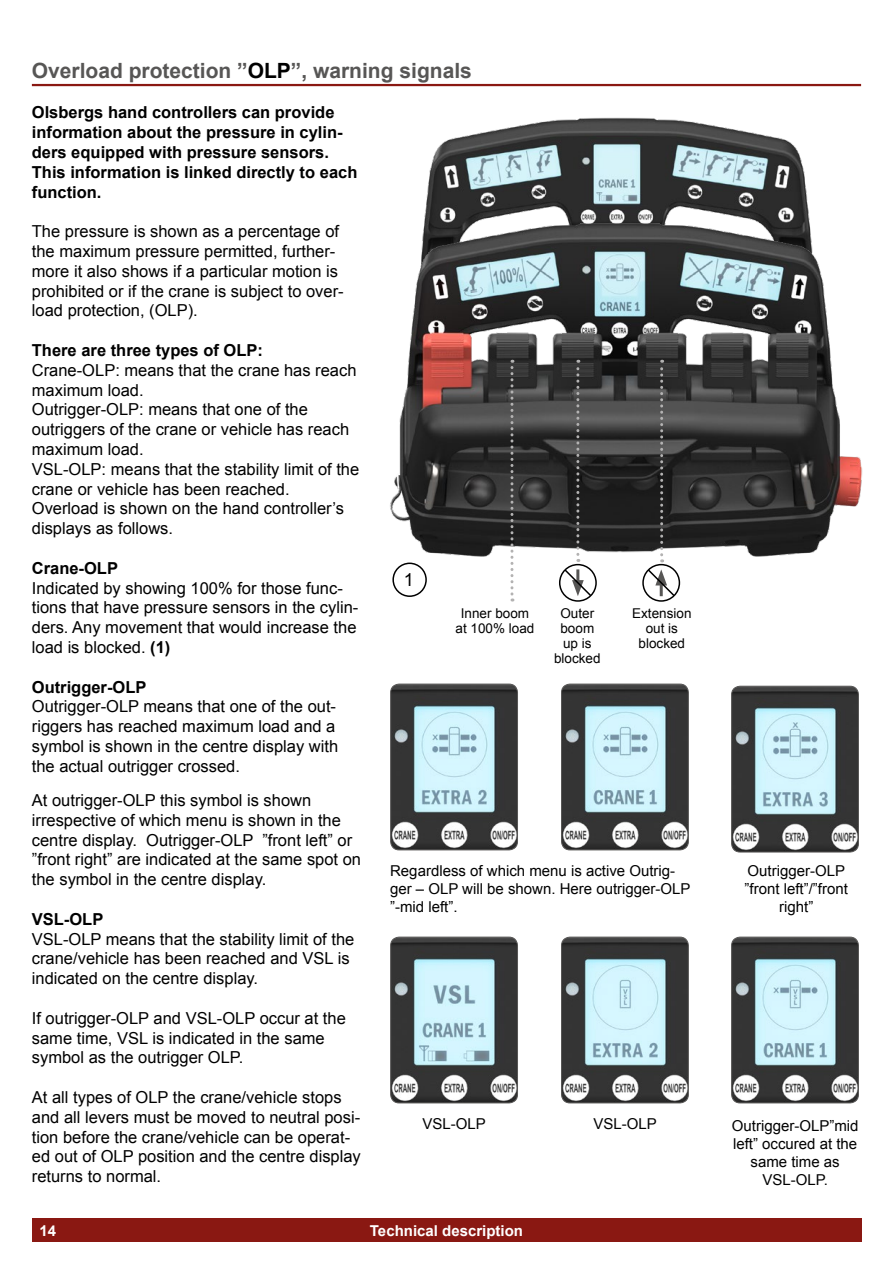
<style>
.page{position:relative;width:893px;height:1263px;background:#fff}
.page>*{position:absolute;margin:0;border:0;box-sizing:border-box;transform-origin:0 0}
.t1{font:700 21px "Arial";color:#575655}
.t2{font:18px "Arial";color:#000}
.t3{font:16.5px/19.8px "Arial";color:#000}
.t4{font:700 16.5px/19.8px "Arial";color:#000}
.t5{font:15px/18px "Arial";color:#000;text-align:center}
.t6{font:700 15px "Arial";color:#fff}
.t7{font:13.5px/15px "Arial";color:#000;text-align:center}
.s1{color:#000}
.s2{font-weight:700}
</style>
<div class="page">
<img style="left:427px;top:117px;width:380px;height:74px">
<div style="left:32px;top:1218px;width:829px;height:24px;background:#8a1812"></div>
<hr style="left:32px;top:84px;width:829px;height:2px;background:#8a1812">
<img style="left:390px;top:191px;width:473px;height:372px">
<img style="left:391px;top:684px;width:126px;height:166px">
<div style="left:390px;top:684px;width:128px;height:166px;border:1px solid #575655;border-radius:9px"></div>
<img style="left:561px;top:684px;width:127px;height:166px">
<div style="left:561px;top:684px;width:128px;height:166px;border:1px solid #575655;border-radius:9px"></div>
<img style="left:732px;top:686px;width:126px;height:166px">
<div style="left:731px;top:686px;width:128px;height:166px;border:1px solid #575655;border-radius:9px"></div>
<img style="left:391px;top:938px;width:126px;height:165px">
<div style="left:390px;top:936px;width:128px;height:167px;border:1px solid #575655;border-radius:9px"></div>
<img style="left:561px;top:938px;width:127px;height:165px">
<div style="left:561px;top:936px;width:128px;height:167px;border:1px solid #575655;border-radius:9px"></div>
<img style="left:732px;top:938px;width:126px;height:165px">
<div style="left:731px;top:936px;width:128px;height:167px;border:1px solid #575655;border-radius:9px"></div>
<div style="left:392px;top:562px;width:35px;height:35px;border:2px solid #000;border-radius:50%"></div>
<svg style="left:660px;top:360px;width:3px;height:202px"></svg>
<svg style="left:576px;top:360px;width:3px;height:202px"></svg>
<svg style="left:510px;top:360px;width:3px;height:241px"></svg>
<div style="left:642px;top:564px;width:38px;height:38px;border:2px solid #000;border-radius:50%"></div>
<svg style="left:646px;top:568px;width:30px;height:30px"></svg>
<div style="left:559px;top:564px;width:38px;height:38px;border:2px solid #000;border-radius:50%"></div>
<svg style="left:563px;top:568px;width:30px;height:30px"></svg>
<p class="t1" style="left:32px;top:56px;width:441px">Overload protection ”<span class="s1">OLP</span>”, warning signals</p>
<p class="t4" style="left:32px;top:103px;width:327px">Olsbergs hand controllers can provide information about the pressure in cylin&shy;ders equipped with pressure sensors.<br>This information is linked directly to each function.</p>
<p class="t3" style="left:32px;top:222px;width:313px">The pressure is shown as a percentage of the maximum pressure permitted, further&shy;more it also shows if a particular motion is prohibited or if the crane is subject to over&shy;load protection, (OLP).</p>
<p class="t4" style="left:32px;top:341px;width:233px">There are three types of OLP:</p>
<p class="t3" style="left:32px;top:360px;width:329px">Crane-OLP: means that the crane has reach maximum load.<br>Outrigger-OLP: means that one of the outriggers of the crane or vehicle has reach maximum load.<br>VSL-OLP: means that the stability limit of the crane or vehicle has been reached.<br>Overload is shown on the hand controller’s displays as follows.</p>
<p class="t4" style="left:32px;top:559px;width:88px">Crane-OLP</p>
<p class="t3" style="left:32px;top:578px;width:328px">Indicated by showing 100% for those func&shy;tions that have pressure sensors in the cylin&shy;ders. Any movement that would increase the load is blocked. <span class="s2">(1)</span></p>
<p class="t4" style="left:32px;top:677px;width:116px">Outrigger-OLP</p>
<p class="t3" style="left:32px;top:697px;width:308px">Outrigger-OLP means that one of the out&shy;riggers has reached maximum load and a symbol is shown in the centre display with the actual outrigger crossed.</p>
<p class="t3" style="left:32px;top:790px;width:331px">At outrigger-OLP this symbol is shown irrespective of which menu is shown in the centre display. Outrigger-OLP ”front left” or ”front right” are indicated at the same spot on the symbol in the centre display.</p>
<p class="t4" style="left:32px;top:910px;width:73px">VSL-OLP</p>
<p class="t3" style="left:32px;top:929px;width:324px">VSL-OLP means that the stability limit of the crane/vehicle has been reached and VSL is indicated on the centre display.</p>
<p class="t3" style="left:32px;top:1008px;width:315px">If outrigger-OLP and VSL-OLP occur at the same time, VSL is indicated in the same symbol as the outrigger OLP.</p>
<p class="t3" style="left:32px;top:1087px;width:330px">At all types of OLP the crane/vehicle stops and all levers must be moved to neutral posi&shy;tion before the crane/vehicle can be operat&shy;ed out of OLP position and the centre display returns to normal.</p>
<p class="t2" style="left:404px;top:568px;width:12px">1</p>
<p class="t7" style="left:456px;top:606px;width:80px">Inner boom at 100% load</p>
<p class="t7" style="left:554px;top:606px;width:48px">Outer boom up is blocked</p>
<p class="t7" style="left:632px;top:606px;width:61px">Extension out is blocked</p>
<p class="t5" style="left:390px;top:862px;width:302px;text-align:left">Regardless of which menu is active Outrig&shy;ger – OLP will be shown. Here outrigger-OLP ”-mid left”.</p>
<p class="t5" style="left:745px;top:862px;width:105px">Outrigger-OLP ”front left”/”front right”</p>
<p class="t5" style="left:423px;top:1114px;width:65px">VSL-OLP</p>
<p class="t5" style="left:593px;top:1114px;width:65px">VSL-OLP</p>
<p class="t5" style="left:732px;top:1117px;width:128px">Outrigger-OLP”mid left” occured at the same time as<br>VSL-OLP.</p>
<p class="t6" style="left:39px;top:1220px;width:18px">14</p>
<p class="t6" style="left:370px;top:1220px;width:155px">Technical description</p>
</div>
